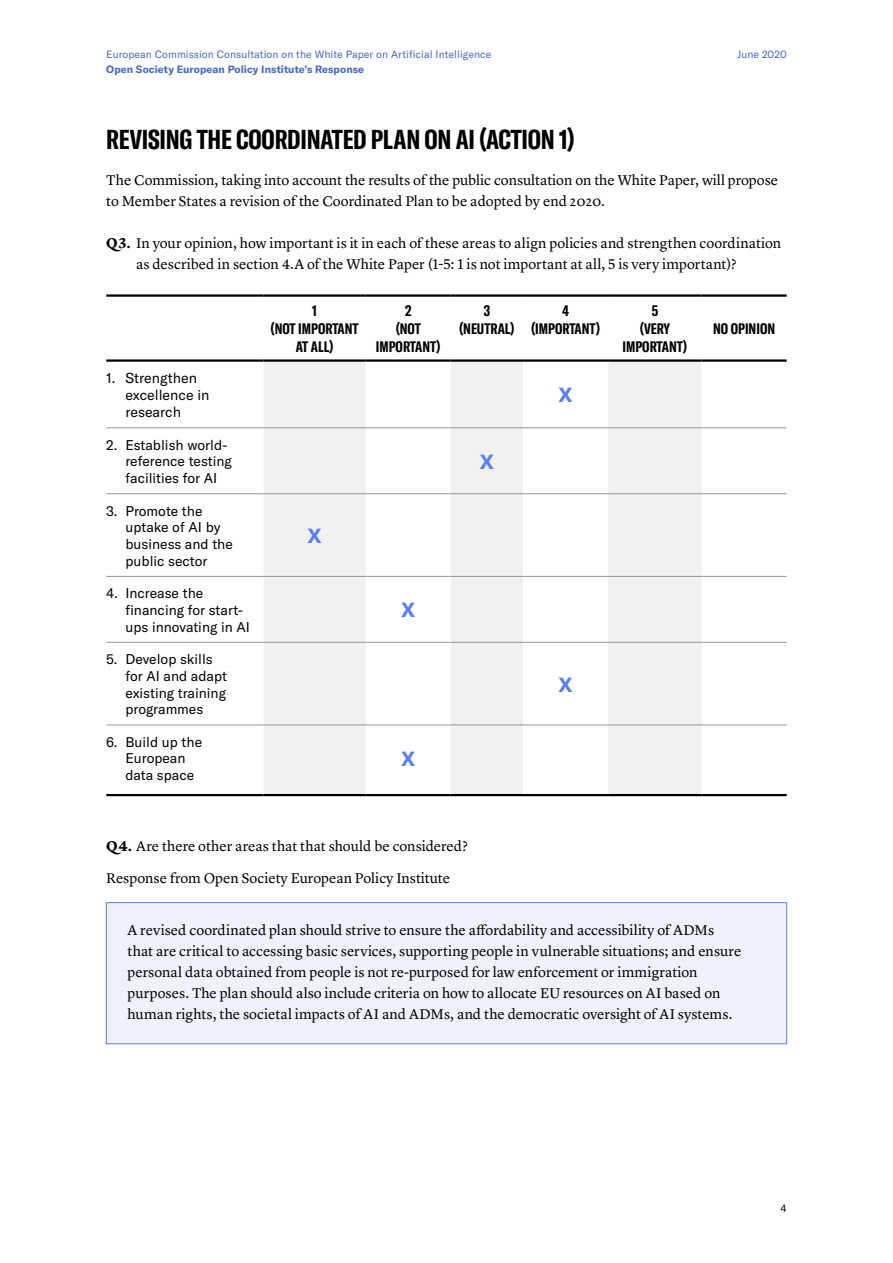
<style>
.page{position:relative;width:893px;height:1263px;background:#fff}
.page>*{position:absolute;margin:0;border:0;box-sizing:border-box;transform-origin:0 0}
.t1{font:700 extra-condensed 27px "GT America";letter-spacing:-.005em;color:#000}
.t2{font:700 20.25px "GT America";color:#5b7fef}
.t3{font:700 extra-condensed 15px/18px "GT America";color:#000;text-align:center}
.t4{font:14.7px/21px "Lyon Text";color:#000}
.t5{font:14.25px/17.1px "GT America";color:#000}
.t6{font:13.95px/16.8px "GT America";color:#000}
.t7{font:10.5px "GT America";letter-spacing:.005em;color:#4a69c2}
.t8{font:700 10.5px "GT America";letter-spacing:.005em;color:#4a69c2}
.t9{font:10.5px "GT America";color:#000}
.s1{font-weight:700}
</style>
<div class="page">
<div style="left:106px;top:902px;width:681px;height:142px;background:#eff2fd;border:1px solid #5b7fef"></div>
<svg style="left:264px;top:362px;width:438px;height:432px;fill:#f1f1f2"></svg>
<hr style="left:106px;top:294px;width:158px;height:3px;background:#000">
<hr style="left:264px;top:294px;width:102px;height:3px;background:#000">
<hr style="left:366px;top:294px;width:85px;height:3px;background:#000">
<hr style="left:451px;top:294px;width:72px;height:3px;background:#000">
<hr style="left:523px;top:294px;width:85px;height:3px;background:#000">
<hr style="left:608px;top:294px;width:94px;height:3px;background:#000">
<hr style="left:702px;top:294px;width:85px;height:3px;background:#000">
<hr style="left:106px;top:359px;width:158px;height:3px;background:#000">
<hr style="left:264px;top:359px;width:102px;height:3px;background:#000">
<hr style="left:366px;top:359px;width:85px;height:3px;background:#000">
<hr style="left:451px;top:359px;width:72px;height:3px;background:#000">
<hr style="left:523px;top:359px;width:85px;height:3px;background:#000">
<hr style="left:608px;top:359px;width:94px;height:3px;background:#000">
<hr style="left:702px;top:359px;width:85px;height:3px;background:#000">
<hr style="left:106px;top:427px;width:158px;height:1px;background:#939598">
<hr style="left:264px;top:427px;width:102px;height:1px;background:#939598">
<hr style="left:366px;top:427px;width:85px;height:1px;background:#939598">
<hr style="left:451px;top:427px;width:72px;height:1px;background:#939598">
<hr style="left:523px;top:427px;width:85px;height:1px;background:#939598">
<hr style="left:608px;top:427px;width:94px;height:1px;background:#939598">
<hr style="left:702px;top:427px;width:85px;height:1px;background:#939598">
<hr style="left:106px;top:493px;width:158px;height:1px;background:#939598">
<hr style="left:264px;top:493px;width:102px;height:1px;background:#939598">
<hr style="left:366px;top:493px;width:85px;height:1px;background:#939598">
<hr style="left:451px;top:493px;width:72px;height:1px;background:#939598">
<hr style="left:523px;top:493px;width:85px;height:1px;background:#939598">
<hr style="left:608px;top:493px;width:94px;height:1px;background:#939598">
<hr style="left:702px;top:493px;width:85px;height:1px;background:#939598">
<hr style="left:106px;top:576px;width:158px;height:1px;background:#939598">
<hr style="left:264px;top:576px;width:102px;height:1px;background:#939598">
<hr style="left:366px;top:576px;width:85px;height:1px;background:#939598">
<hr style="left:451px;top:576px;width:72px;height:1px;background:#939598">
<hr style="left:523px;top:576px;width:85px;height:1px;background:#939598">
<hr style="left:608px;top:576px;width:94px;height:1px;background:#939598">
<hr style="left:702px;top:576px;width:85px;height:1px;background:#939598">
<hr style="left:106px;top:642px;width:158px;height:1px;background:#939598">
<hr style="left:264px;top:642px;width:102px;height:1px;background:#939598">
<hr style="left:366px;top:642px;width:85px;height:1px;background:#939598">
<hr style="left:451px;top:642px;width:72px;height:1px;background:#939598">
<hr style="left:523px;top:642px;width:85px;height:1px;background:#939598">
<hr style="left:608px;top:642px;width:94px;height:1px;background:#939598">
<hr style="left:702px;top:642px;width:85px;height:1px;background:#939598">
<hr style="left:106px;top:724px;width:158px;height:1px;background:#939598">
<hr style="left:264px;top:724px;width:102px;height:1px;background:#939598">
<hr style="left:366px;top:724px;width:85px;height:1px;background:#939598">
<hr style="left:451px;top:724px;width:72px;height:1px;background:#939598">
<hr style="left:523px;top:724px;width:85px;height:1px;background:#939598">
<hr style="left:608px;top:724px;width:94px;height:1px;background:#939598">
<hr style="left:702px;top:724px;width:85px;height:1px;background:#939598">
<hr style="left:106px;top:794px;width:158px;height:2px;background:#000">
<hr style="left:264px;top:794px;width:102px;height:2px;background:#000">
<hr style="left:366px;top:794px;width:85px;height:2px;background:#000">
<hr style="left:451px;top:794px;width:72px;height:2px;background:#000">
<hr style="left:523px;top:794px;width:85px;height:2px;background:#000">
<hr style="left:608px;top:794px;width:94px;height:2px;background:#000">
<hr style="left:702px;top:794px;width:85px;height:2px;background:#000">
<p class="t7" style="left:106px;top:48px;width:387px">European Commission Consultation on the White Paper on Artificial Intelligence</p>
<p class="t7" style="left:737px;top:48px;width:51px">June 2020</p>
<p class="t8" style="left:106px;top:63px;width:259px">Open Society European Policy Institute’s Response</p>
<h1 class="t1" style="left:106px;top:123px;width:470px">REVISING THE COORDINATED PLAN ON AI (ACTION 1)</h1>
<p class="t4" style="left:106px;top:169px;width:673px">The Commission, taking into account the results of the public consultation on the White Paper, will propose to Member States a revision of the Coordinated Plan to be adopted by end 2020.</p>
<p class="t4" style="left:136px;top:232px;width:647px;text-indent:-30px"><span class="s1">Q3.</span> In your opinion, how important is it in each of these areas to align policies and strengthen coordination as described in section 4.A of the White Paper (1-5: 1 is not important at all, 5 is very important)?</p>
<p class="t3" style="left:271px;top:302px;width:90px">1<br>(NOT IMPORTANT<br>AT ALL)</p>
<p class="t3" style="left:376px;top:302px;width:66px">2<br>(NOT<br>IMPORTANT)</p>
<p class="t3" style="left:459px;top:302px;width:57px">3 (NEUTRAL)</p>
<p class="t3" style="left:531px;top:302px;width:70px">4 (IMPORTANT)</p>
<p class="t3" style="left:622px;top:302px;width:66px">5<br>(VERY<br>IMPORTANT)</p>
<p class="t3" style="left:713px;top:320px;width:63px">NO OPINION</p>
<p class="t5" style="left:125px;top:369px;width:85px;text-indent:-19px">1. Strengthen excellence in research</p>
<p class="t6" style="left:125px;top:436px;width:108px;text-indent:-19px">2. Establish world&shy;reference testing facilities for AI</p>
<p class="t6" style="left:125px;top:502px;width:109px;text-indent:-19px">3. Promote the uptake of AI by business and the public sector</p>
<p class="t6" style="left:125px;top:585px;width:126px;text-indent:-19px">4. Increase the financing for start&shy;ups innovating in AI</p>
<p class="t6" style="left:125px;top:651px;width:103px;text-indent:-19px">5. Develop skills for AI and adapt existing training programmes</p>
<p class="t6" style="left:125px;top:733px;width:78px;text-indent:-19px">6. Build up the<br>European data space</p>
<h2 class="t2" style="left:308px;top:523px;width:16px">X</h2>
<h2 class="t2" style="left:401px;top:598px;width:16px">X</h2>
<h2 class="t2" style="left:401px;top:746px;width:16px">X</h2>
<h2 class="t2" style="left:480px;top:449px;width:16px">X</h2>
<h2 class="t2" style="left:558px;top:383px;width:16px">X</h2>
<h2 class="t2" style="left:558px;top:672px;width:16px">X</h2>
<p class="t4" style="left:106px;top:829px;width:363px;line-height:31.5px"><span class="s1">Q4.</span> Are there other areas that that should be considered?<br>Response from Open Society European Policy Institute</p>
<p class="t4" style="left:128px;top:918px;width:615px">A revised coordinated plan should strive to ensure the affordability and accessibility of ADMs that are critical to accessing basic services, supporting people in vulnerable situations; and ensure personal data obtained from people is not re-purposed for law enforcement or immigration purposes. The plan should also include criteria on how to allocate EU resources on AI based on human rights, the societal impacts of AI and ADMs, and the democratic oversight of AI systems.</p>
<p class="t9" style="left:780px;top:1202px;width:8px">4</p>
</div>
